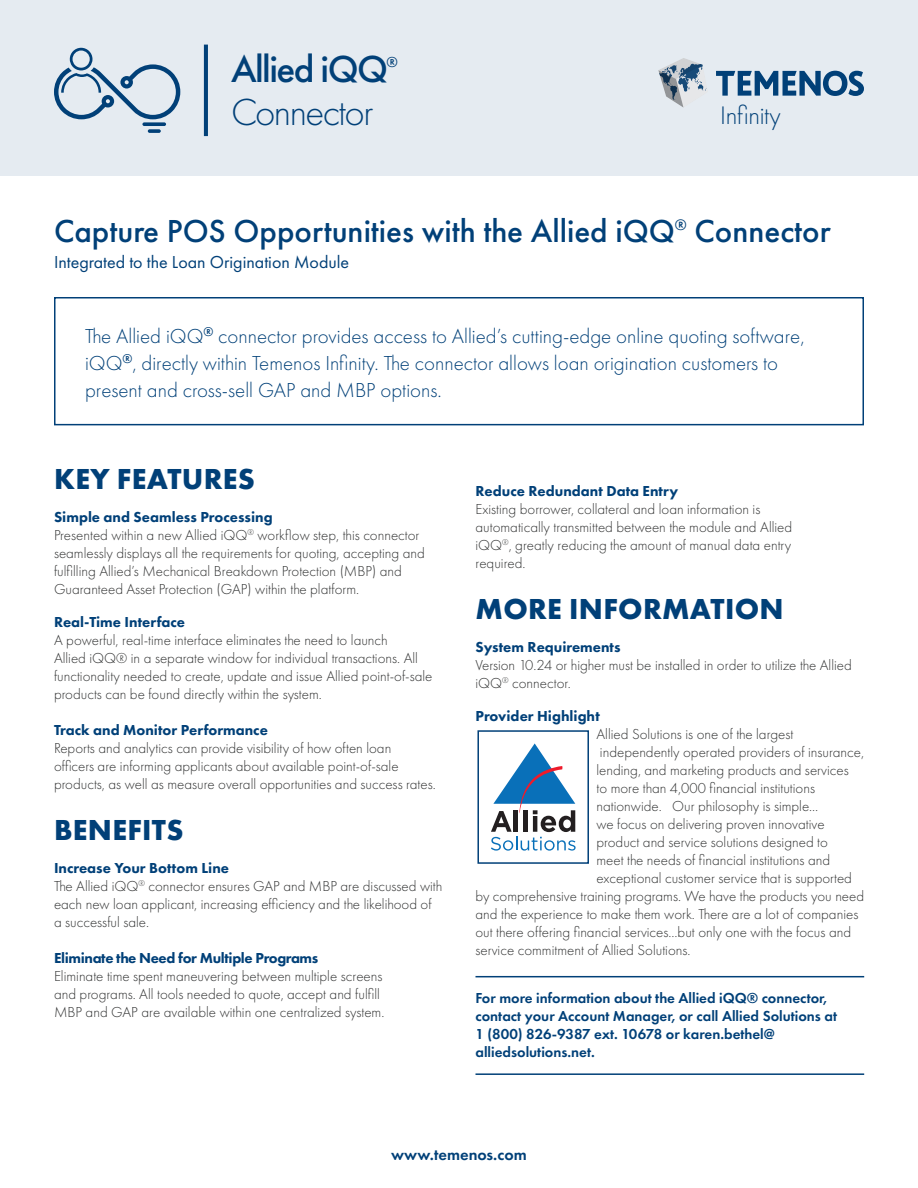
<style>
.page{position:relative;width:918px;height:1188px;background:#fff}
.page>*{position:absolute;margin:0;border:0;box-sizing:border-box;transform-origin:0 0}
.Connector_Name{font:500 39.15px "Futura PT";letter-spacing:-.04em;color:#014078}
.Connector_Name-2{font:300 39.15px "Futura PT";letter-spacing:-.04em;color:#014078}
.t1{font:500 33px "Futura PT";color:#014078}
.Section_Titles{font:700 30px "Futura PT";letter-spacing:.01em;color:#014078}
.t2{font:300 26.4px "Futura PT";letter-spacing:-.015em;color:#014078}
.Opening_Paragraph{font:300 21px/27px "Futura PT";color:#014078}
.Subtitle{font:18px "Futura PT";color:#014078}
.t3{font:600 16.5px "Futura PT";color:#014078}
.Body_Copy{font:300 15px/18px "Futura PT";color:#313232}
.Footer_Info{font:600 15px/18px "Futura PT";color:#014078}
.Section_Header{font:800 15px "Futura PT";color:#014078}
.Section_Header-2{font:800 15px "Futura PT";letter-spacing:-.025em;color:#014078}
.Body_Copy-2{font:800 15px "Futura PT";color:#014078}
.Connector_Name-3{font:500 15px "Futura PT";color:#014078}
</style>
<div class="page">
<div style="left:0;top:0;width:918px;height:175px;background:#e5ebf1"></div>
<svg style="left:716px;top:71px;width:148px;height:25px"></svg>
<svg style="left:658px;top:58px;width:49px;height:50px"></svg>
<hr style="left:204px;top:45px;width:4px;height:91px;background:#014078">
<svg style="left:142px;top:122px;width:24px;height:4px"></svg>
<svg style="left:148px;top:129px;width:13px;height:4px"></svg>
<svg style="left:54px;top:48px;width:126px;height:71px"></svg>
<div style="left:54px;top:297px;width:810px;height:128px;border:2px solid #014078"></div>
<hr style="left:476px;top:976px;width:388px;height:1px;background:#014078">
<hr style="left:476px;top:1073px;width:388px;height:2px;background:#014078">
<div style="left:477px;top:730px;width:112px;height:134px;border:2px solid #014078"></div>
<svg style="left:491px;top:743px;width:85px;height:108px"></svg>
<p class="Connector_Name" style="left:231px;top:45px;width:158px">Allied iQQ</p>
<p class="Connector_Name-3" style="left:386px;top:53px;width:13px">®</p>
<p class="Connector_Name-2" style="left:231px;top:90px;width:144px">Connector</p>
<h3 class="t2" style="left:720px;top:100px;width:62px">Infinity</h3>
<p class="t1" style="left:54px;top:211px;width:778px">Capture POS Opportunities with the Allied iQQ<sup>®</sup> Connector</p>
<p class="Subtitle" style="left:54px;top:251px;width:297px">Integrated to the Loan Origination Module</p>
<p class="Opening_Paragraph" style="left:85px;top:323px;width:721px">The Allied iQQ<sup>®</sup> connector provides access to Allied’s cutting-edge online quoting software, iQQ<sup>®</sup>, directly within Temenos Infinity. The connector allows loan origination customers to present and cross-sell GAP and MBP options.</p>
<p class="Section_Titles" style="left:54px;top:460px;width:202px">KEY FEATURES</p>
<p class="Section_Header" style="left:54px;top:508px;width:220px">Simple and Seamless Processing</p>
<p class="Body_Copy" style="left:54px;top:527px;width:372px">Presented within a new Allied iQQ<sup>®</sup> workflow step, this connector seamlessly displays all the requirements for quoting, accepting and fulfilling Allied’s Mechanical Breakdown Protection (MBP) and Guaranteed Asset Protection (GAP) within the platform.</p>
<p class="Body_Copy-2" style="left:54px;top:613px;width:133px">Real-Time Interface</p>
<p class="Body_Copy" style="left:54px;top:632px;width:380px">A powerful, real-time interface eliminates the need to launch<br>Allied iQQ® in a separate window for individual transactions. All functionality needed to create, update and issue Allied point-of-sale products can be found directly within the system.</p>
<p class="Section_Header" style="left:54px;top:721px;width:216px">Track and Monitor Performance</p>
<p class="Body_Copy" style="left:54px;top:740px;width:339px">Reports and analytics can provide visibility of how often loan</p>
<p class="Body_Copy" style="left:54px;top:758px;width:346px">officers are informing applicants about available point-of-sale</p>
<p class="Body_Copy" style="left:54px;top:776px;width:383px">products, as well as measure overall opportunities and success rates.</p>
<p class="Section_Titles" style="left:54px;top:811px;width:131px">BENEFITS</p>
<p class="Section_Header" style="left:54px;top:859px;width:177px">Increase Your Bottom Line</p>
<p class="Body_Copy" style="left:54px;top:878px;width:390px">The Allied iQQ<sup>®</sup> connector ensures GAP and MBP are discussed with each new loan applicant, increasing efficiency and the likelihood of a successful sale.</p>
<p class="Section_Header-2" style="left:54px;top:949px;width:266px">Eliminate the Need for Multiple Programs</p>
<p class="Body_Copy" style="left:54px;top:968px;width:330px">Eliminate time spent maneuvering between multiple screens</p>
<p class="Body_Copy" style="left:54px;top:986px;width:327px">and programs. All tools needed to quote, accept and fulfill</p>
<p class="Body_Copy" style="left:54px;top:1004px;width:332px">MBP and GAP are available within one centralized system.</p>
<p class="Section_Header" style="left:476px;top:482px;width:204px">Reduce Redundant Data Entry</p>
<p class="Body_Copy" style="left:476px;top:500px;width:286px">Existing borrower, collateral and loan information is</p>
<p class="Body_Copy" style="left:476px;top:518px;width:318px">automatically transmitted between the module and Allied</p>
<p class="Body_Copy" style="left:476px;top:536px;width:317px">iQQ<sup>®</sup>, greatly reducing the amount of manual data entry</p>
<p class="Body_Copy" style="left:476px;top:554px;width:52px">required.</p>
<p class="Section_Titles" style="left:476px;top:590px;width:309px">MORE INFORMATION</p>
<p class="Section_Header" style="left:476px;top:638px;width:147px">System Requirements</p>
<p class="Body_Copy" style="left:476px;top:656px;width:378px">Version 10.24 or higher must be installed in order to utilize the Allied iQQ<sup>®</sup> connector.</p>
<p class="Section_Header" style="left:476px;top:707px;width:126px">Provider Highlight</p>
<p class="Body_Copy" style="left:596px;top:725px;width:198px">Allied Solutions is one of the largest</p>
<p class="Body_Copy" style="left:600px;top:743px;width:266px">independently operated providers of insurance,</p>
<p class="Body_Copy" style="left:596px;top:761px;width:254px">lending, and marketing products and services</p>
<p class="Body_Copy" style="left:596px;top:779px;width:220px">to more than 4,000 financial institutions</p>
<p class="Body_Copy" style="left:596px;top:797px;width:223px">nationwide. Our philosophy is simple…</p>
<p class="Body_Copy" style="left:596px;top:815px;width:230px">we focus on delivering proven innovative</p>
<p class="Body_Copy" style="left:596px;top:833px;width:233px">product and service solutions designed to</p>
<p class="Body_Copy" style="left:596px;top:851px;width:235px">meet the needs of financial institutions and</p>
<p class="Body_Copy" style="left:596px;top:869px;width:257px">exceptional customer service that is supported</p>
<p class="Body_Copy" style="left:476px;top:887px;width:390px">by comprehensive training programs. We have the products you need</p>
<p class="Body_Copy" style="left:476px;top:905px;width:384px">and the experience to make them work. There are a lot of companies</p>
<p class="Body_Copy" style="left:476px;top:923px;width:377px">out there offering financial services…but only one with the focus and</p>
<p class="Body_Copy" style="left:476px;top:941px;width:217px">service commitment of Allied Solutions.</p>
<p class="Footer_Info" style="left:476px;top:989px;width:363px">For more information about the Allied iQQ® connector, contact your Account Manager, or call Allied Solutions at 1 (800) 826-9387 ext. 10678 or karen.bethel@ alliedsolutions.net.</p>
<p class="t3" style="left:391px;top:1144px;width:137px">www.temenos.com</p>
</div>
